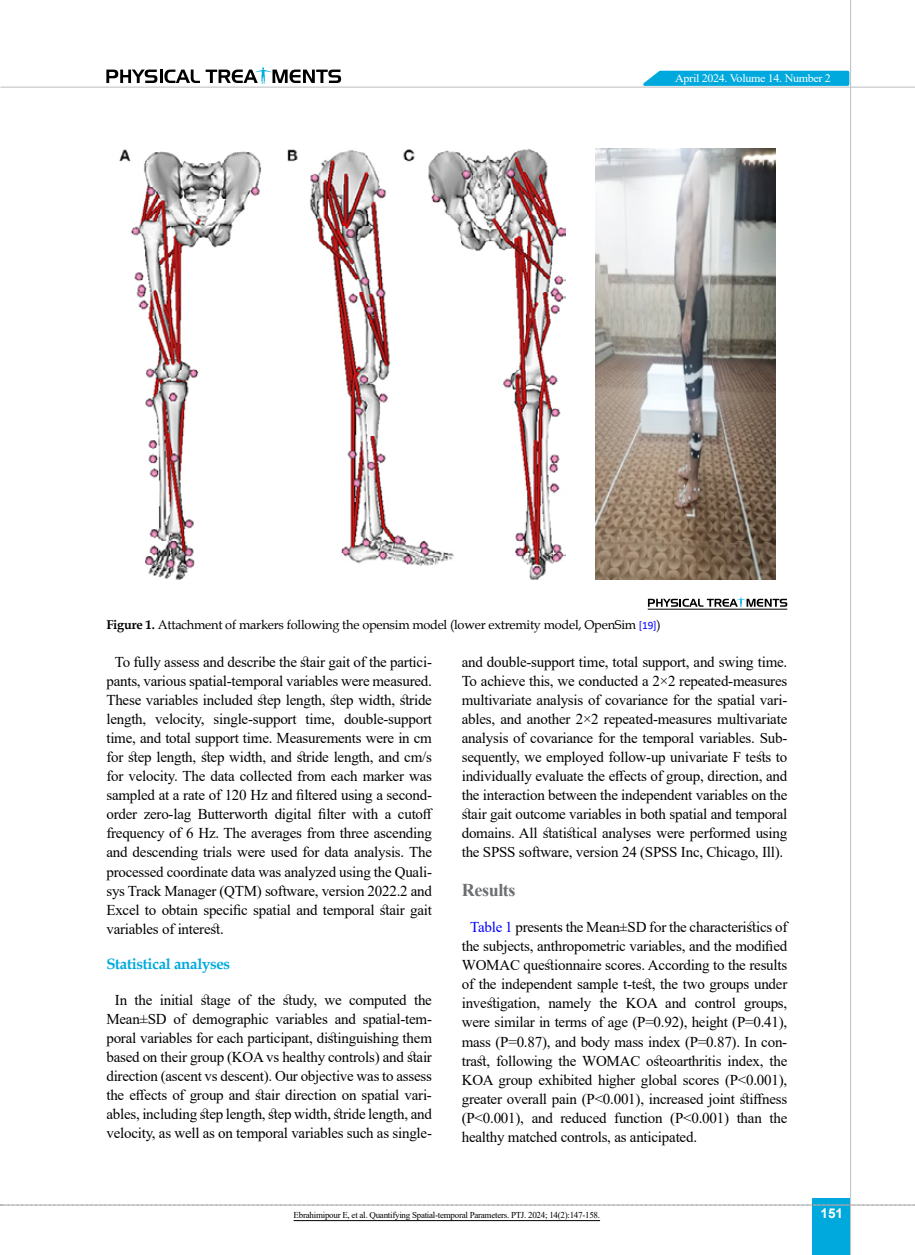
<style>
.page{position:relative;width:915px;height:1255px;background:#fff}
.page>*{position:absolute;margin:0;border:0;box-sizing:border-box;transform-origin:0 0}
.t1{font:700 18px "Times New Roman";letter-spacing:-.02em;color:#6d6e71}
.t2{font:15px/19px "Times New Roman";letter-spacing:-.015em;color:#000;text-align:justify}
.t3{font:700 15px "Book Antiqua";letter-spacing:-.02em;color:#00a9dd}
.t4{font:700 13.5px "Arial";color:#fff}
.t5{font:12.75px "Book Antiqua";letter-spacing:-.015em;color:#000}
.t6{font:11.4px "Times New Roman";letter-spacing:-.025em;color:#fff;scale:1.05 1}
.t7{font:9px "Times New Roman";letter-spacing:-.03em;color:#000}
.s1{font-weight:700}
.s2{font-family:"Calibri";font-size:11.25px;color:#00f}
.s3{color:#00f}
</style>
<div class="page">
<div style="left:812px;top:1198px;width:38px;height:56px;background:#00a9dd"></div>
<hr style="left:849px;top:0;width:1px;height:1254px;background:#c2c4c6">
<hr style="left:0;top:87px;width:914px;height:1px;background:#c2c4c6">
<svg style="left:635px;top:69px;width:215px;height:18px;background:#36bae3"></svg>
<svg style="left:106px;top:67px;width:235px;height:17px"></svg>
<svg style="left:1px;top:1204px;width:914px;height:1px"></svg>
<img style="left:595px;top:149px;width:179px;height:430px">
<img style="left:119px;top:149px;width:446px;height:430px">
<svg style="left:647px;top:597px;width:140px;height:10px"></svg>
<hr style="left:647px;top:608px;width:140px;height:1px;background:#000">
<hr style="left:293px;top:1220px;width:307px;height:1px;background:#000">
<p class="t6" style="left:675px;top:70px;width:150px">April 2024. Volume 14. Number 2</p>
<p class="t5" style="left:106px;top:616px;width:555px"><span class="s1">Figure 1.</span> Attachment of markers following the opensim model (lower extremity model, OpenSim <span class="s2">[19]</span>)</p>
<p class="t2" style="left:106px;top:652px;width:328px;text-indent:9px">To fully assess and describe the stair gait of the partici&shy;pants, various spatial-temporal variables were measured.<br>These variables included step length, step width, stride length, velocity, single-support time, double-support time, and total support time. Measurements were in cm for step length, step width, and stride length, and cm/s for velocity. The data collected from each marker was sampled at a rate of 120 Hz and filtered using a second&shy;order zero-lag Butterworth digital filter with a cutoff frequency of 6 Hz. The averages from three ascending and descending trials were used for data analysis. The processed coordinate data was analyzed using the Quali&shy;sys Track Manager (QTM) software, version 2022.2 and Excel to obtain specific spatial and temporal stair gait variables of interest.</p>
<p class="t3" style="left:106px;top:953px;width:125px">Statistical analyses</p>
<p class="t2" style="left:106px;top:989px;width:327px;text-align:center">In the initial stage of the study, we computed the Mean±SD of demographic variables and spatial-tem&shy;poral variables for each participant, distinguishing them based on their group (KOA vs healthy controls) and stair direction (ascent vs descent). Our objective was to assess the effects of group and stair direction on spatial vari&shy;ables, including step length, step width, stride length, and velocity, as well as on temporal variables such as single-</p>
<p class="t2" style="left:461px;top:652px;width:327px">and double-support time, total support, and swing time.<br>To achieve this, we conducted a 2×2 repeated-measures multivariate analysis of covariance for the spatial vari&shy;ables, and another 2×2 repeated-measures multivariate analysis of covariance for the temporal variables. Sub&shy;sequently, we employed follow-up univariate F tests to individually evaluate the effects of group, direction, and the interaction between the independent variables on the stair gait outcome variables in both spatial and temporal domains. All statistical analyses were performed using the SPSS software, version 24 (SPSS Inc, Chicago, Ill).</p>
<p class="t1" style="left:461px;top:877px;width:55px">Results</p>
<p class="t2" style="left:461px;top:917px;width:327px;text-indent:9px"><span class="s3">Table 1</span> presents the Mean±SD for the characteristics of the subjects, anthropometric variables, and the modified WOMAC questionnaire scores. According to the results of the independent sample t-test, the two groups under investigation, namely the KOA and control groups, were similar in terms of age (P=0.92), height (P=0.41), mass (P=0.87), and body mass index (P=0.87). In con&shy;trast, following the WOMAC osteoarthritis index, the KOA group exhibited higher global scores (P&lt;0.001), greater overall pain (P&lt;0.001), increased joint stiffness (P&lt;0.001), and reduced function (P&lt;0.001) than the healthy matched controls, as anticipated.</p>
<p class="t7" style="left:293px;top:1208px;width:308px">Ebrahimipour E, et al. Quantifying Spatial-temporal Parameters. PTJ. 2024; 14(2):147-158.</p>
<p class="t4" style="left:820px;top:1203px;width:24px">151</p>
</div>
